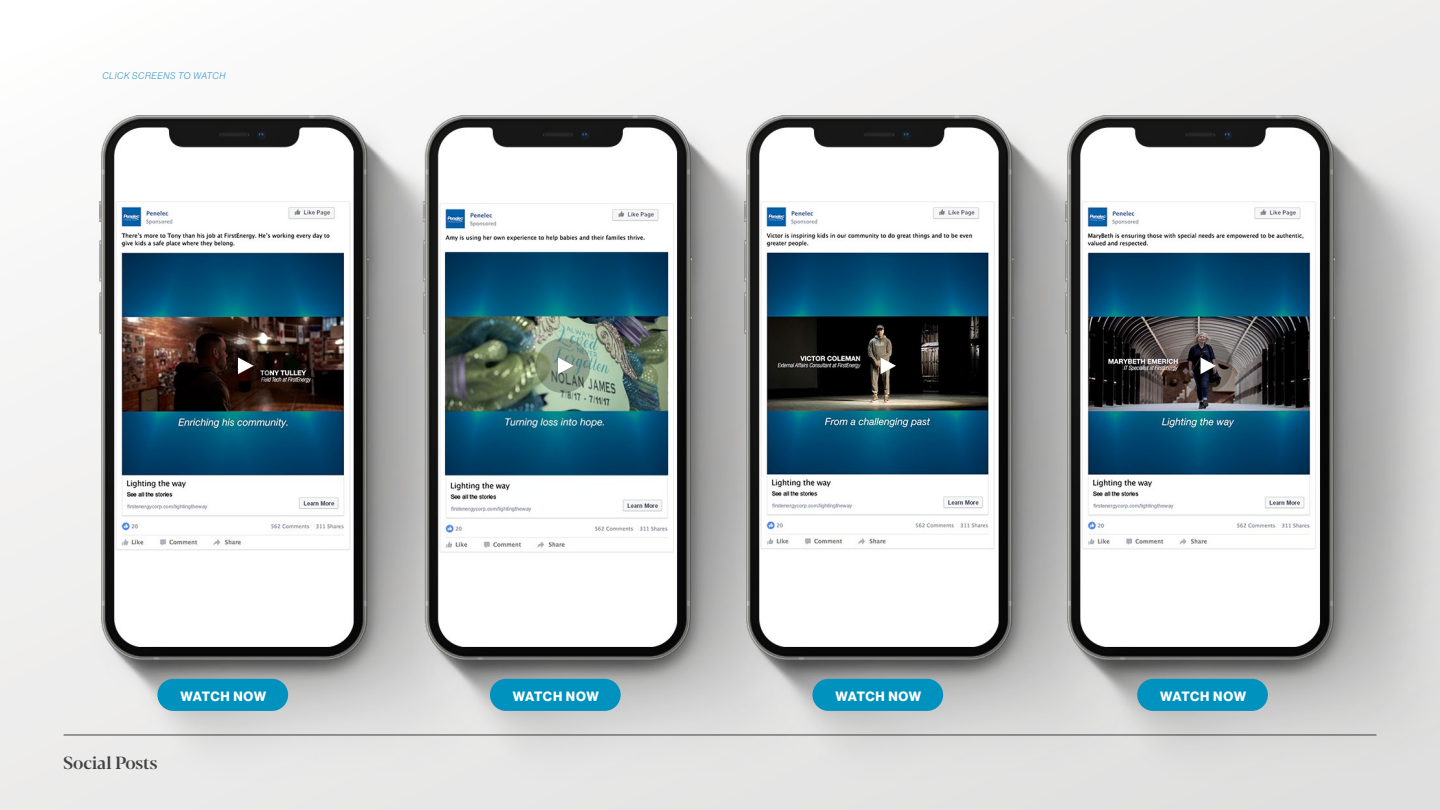
<style>
.page{position:relative;width:1440px;height:810px;background:#f4f3f3}
.page>*{position:absolute;margin:0;border:0;box-sizing:border-box;transform-origin:0 0}
.t1{font:500 17.5px "Blacker Pro Dis";color:#414042}
.t2{font:13.12px "N Haas Grotesk DS Pro 75 Bd";letter-spacing:.035em;color:#fff}
.t3{font:9.38px "N Haas Grotesk DS Pro 46 Lt It";letter-spacing:.065em;color:#3a9ac3}
</style>
<div class="page">
<img style="left:63px;top:115px;width:296px;height:685px">
<img style="left:359px;top:115px;width:321px;height:685px">
<img style="left:680px;top:115px;width:321px;height:685px">
<img style="left:1001px;top:112px;width:439px;height:688px">
<img style="left:503px;top:302px;width:116px;height:121px">
<img style="left:1145px;top:302px;width:117px;height:121px">
<img style="left:183px;top:302px;width:116px;height:121px">
<img style="left:825px;top:302px;width:117px;height:121px">
<div style="left:157px;top:679px;width:131px;height:32px;background:#0092be;border-radius:16px"></div>
<div style="left:490px;top:679px;width:131px;height:32px;background:#0092be;border-radius:16px"></div>
<div style="left:812px;top:679px;width:131px;height:32px;background:#0092be;border-radius:16px"></div>
<div style="left:1137px;top:679px;width:131px;height:32px;background:#0092be;border-radius:16px"></div>
<p class="t3" style="left:103px;top:70px;width:124px">CLICK SCREENS TO WATCH</p>
<h1 class="t1" style="left:64px;top:751px;width:96px">Social Posts</h1>
<p class="t2" style="left:180px;top:688px;width:87px">WATCH NOW</p>
<p class="t2" style="left:513px;top:688px;width:87px">WATCH NOW</p>
<p class="t2" style="left:835px;top:688px;width:87px">WATCH NOW</p>
<p class="t2" style="left:1160px;top:688px;width:87px">WATCH NOW</p>
</div>
